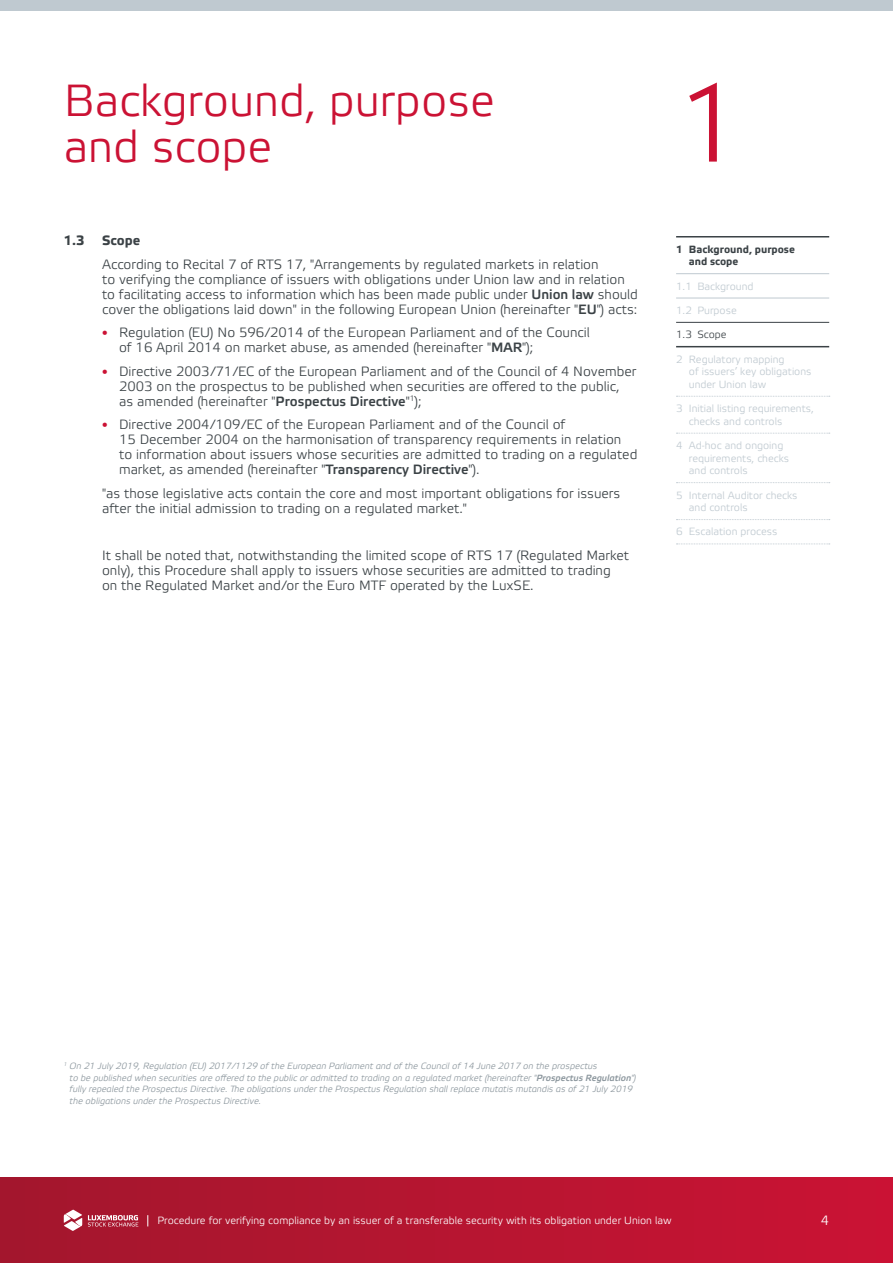
<style>
.page{position:relative;width:893px;height:1263px;background:#fff}
.page>*{position:absolute;margin:0;border:0;box-sizing:border-box;transform-origin:0 0}
.CHAPITRE_N{font:109.5px "Etelka Light Pro";color:#cb1234}
.CHAPITRE_Titre{font:45px/45.2px "Etelka Light Pro";color:#cb1234}
.TITRE___Texte_Couran{font:13.5px/15px "Etelka Light Pro";color:#3b4246}
.TITRE_N1{font:700 13.5px "Etelka Text Pro";color:#3b4246}
.t1{font:13.5px "Etelka Light Pro";color:#fff}
.BODY___Texte_Courant{font:10.5px/12.6px "Etelka Light Pro";color:#bfc9d0}
.t2{font:10.5px "Etelka Light Pro";color:#fff}
.t3{font:700 10.5px/12.6px "Etelka Text Pro";color:#3b4246}
.BODY___Texte_Courant-2{font:10.5px "Etelka Light Pro";color:#3b4246}
.t4{font:italic 9px/11.4px "Etelka Light Pro";color:#8a959c}
.s1{font-family:"Etelka Medium Pro"}
.s2{font-family:"Mont";font-weight:900;color:#cb1234}
</style>
<div class="page">
<div style="left:0;top:0;width:893px;height:11px;background:#bfc9d0"></div>
<svg style="left:676px;top:433px;width:154px;height:1px"></svg>
<svg style="left:676px;top:482px;width:154px;height:1px"></svg>
<svg style="left:676px;top:519px;width:154px;height:1px"></svg>
<svg style="left:676px;top:543px;width:154px;height:1px"></svg>
<hr style="left:676px;top:236px;width:153px;height:1px;background:#3b4246">
<svg style="left:676px;top:396px;width:154px;height:1px"></svg>
<hr style="left:676px;top:322px;width:153px;height:1px;background:#3b4246">
<hr style="left:676px;top:346px;width:153px;height:1px;background:#3b4246">
<hr style="left:676px;top:273px;width:153px;height:1px;background:#bfc9d0">
<hr style="left:676px;top:298px;width:153px;height:1px;background:#bfc9d0">
<div style="left:0;top:1178px;width:893px;height:85px;background:linear-gradient(to right,#a3172d,#ca1334)"></div>
<svg style="left:88px;top:1215px;width:50px;height:11px"></svg>
<svg style="left:64px;top:1210px;width:18px;height:21px"></svg>
<p class="CHAPITRE_Titre" style="left:64px;top:81px;width:432px">Background, purpose and scope</p>
<p class="CHAPITRE_N" style="left:676px;top:66px;width:70px">1</p>
<p class="TITRE_N1" style="left:64px;top:233px;width:22px">1.3</p>
<p class="TITRE_N1" style="left:102px;top:233px;width:40px">Scope</p>
<p class="TITRE___Texte_Couran" style="left:102px;top:258px;width:537px">According to Recital 7 of RTS 17, "Arrangements by regulated markets in relation<br>to verifying the compliance of issuers with obligations under Union law and in relation to facilitating access to information which has been made public under <span class="s1">Union law</span> should cover the obligations laid down" in the following European Union (hereinafter "<span class="s1">EU</span>") acts:</p>
<p class="TITRE___Texte_Couran" style="left:119px;top:326px;width:472px;text-indent:-17px"><span class="s2">•</span> Regulation (EU) No 596/2014 of the European Parliament and of the Council of 16 April 2014 on market abuse, as amended (hereinafter "<span class="s1">MAR</span>");</p>
<p class="TITRE___Texte_Couran" style="left:119px;top:365px;width:519px;text-indent:-17px"><span class="s2">•</span> Directive 2003/71/EC of the European Parliament and of the Council of 4 November<br>2003 on the prospectus to be published when securities are offered to the public, as amended (hereinafter "<span class="s1">Prospectus Directive</span>"<sup>1</sup>);</p>
<p class="TITRE___Texte_Couran" style="left:119px;top:418px;width:520px;text-indent:-17px"><span class="s2">•</span> Directive 2004/109/EC of the European Parliament and of the Council of<br>15 December 2004 on the harmonisation of transparency requirements in relation to information about issuers whose securities are admitted to trading on a regulated market, as amended (hereinafter "<span class="s1">Transparency Directive</span>").</p>
<p class="TITRE___Texte_Couran" style="left:102px;top:487px;width:520px">"as those legislative acts contain the core and most important obligations for issuers after the initial admission to trading on a regulated market."</p>
<p class="TITRE___Texte_Couran" style="left:102px;top:549px;width:529px">It shall be noted that, notwithstanding the limited scope of RTS 17 (Regulated Market only), this Procedure shall apply to issuers whose securities are admitted to trading on the Regulated Market and/or the Euro MTF operated by the LuxSE.</p>
<p class="t3" style="left:689px;top:243px;width:108px;text-indent:-13px">1 Background, purpose and scope</p>
<p class="BODY___Texte_Courant" style="left:676px;top:280px;width:79px">1.1 Background</p>
<p class="BODY___Texte_Courant" style="left:676px;top:305px;width:62px">1.2 Purpose</p>
<p class="BODY___Texte_Courant-2" style="left:676px;top:329px;width:52px">1.3 Scope</p>
<p class="BODY___Texte_Courant" style="left:689px;top:353px;width:124px;text-indent:-13px">2 Regulatory mapping<br>of issuers’ key obligations under Union law</p>
<p class="BODY___Texte_Courant" style="left:689px;top:403px;width:126px;text-indent:-13px">3 Initial listing requirements, checks and controls</p>
<p class="BODY___Texte_Courant" style="left:689px;top:440px;width:102px;text-indent:-13px">4 Ad-hoc and ongoing requirements, checks and controls</p>
<p class="BODY___Texte_Courant" style="left:689px;top:489px;width:110px;text-indent:-13px">5 Internal Auditor checks and controls</p>
<p class="BODY___Texte_Courant" style="left:676px;top:526px;width:103px">6 Escalation process</p>
<p class="t4" style="left:70px;top:1061px;width:568px;text-indent:-6px"><sup>1</sup> On 21 July 2019, Regulation (EU) 2017/1129 of the European Parliament and of the Council of 14 June 2017 on the prospectus<br>to be published when securities are offered to the public or admitted to trading on a regulated market (hereinafter "<span class="s1">Prospectus Regulation</span>") fully repealed the Prospectus Directive. The obligations under the Prospectus Regulation shall replace mutatis mutandis as of 21 July 2019 the obligations under the Prospectus Directive.</p>
<p class="t2" style="left:157px;top:1215px;width:516px">Procedure for verifying compliance by an issuer of a transferable security with its obligation under Union law</p>
<p class="t1" style="left:821px;top:1213px;width:10px">4</p>
</div>
